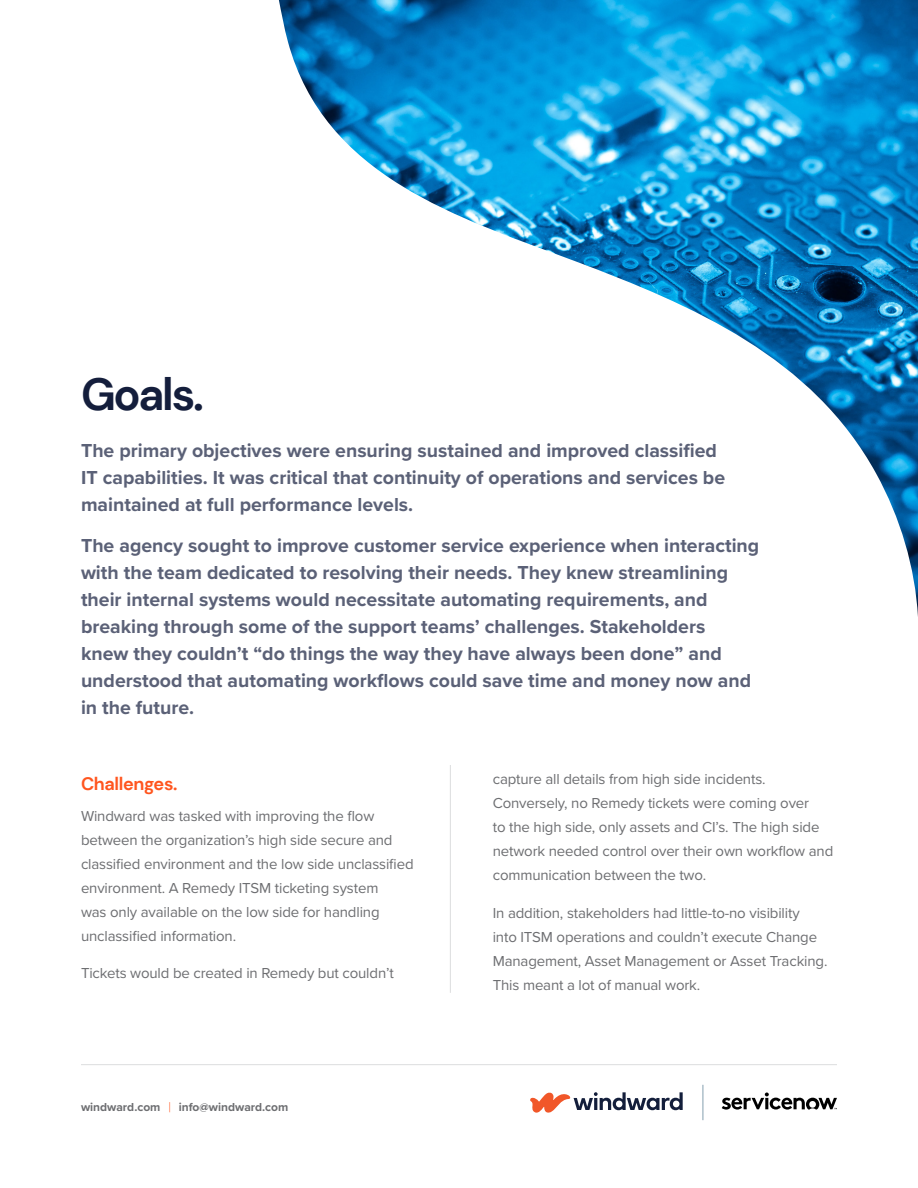
<style>
.page{position:relative;width:918px;height:1188px;background:#fff}
.page>*{position:absolute;margin:0;border:0;box-sizing:border-box;transform-origin:0 0}
.t1{font:700 45px "DM Sans";letter-spacing:-.05em;color:#141e3c}
.t2{font:700 19.5px/27px "Proxima Nova";color:#5b6177}
.t3{font:700 18px "DM Sans";letter-spacing:-.02em;color:#ff551e}
.t4{font:15px/24px "Proxima Nova";letter-spacing:-.01em;color:#6d6e71}
.t5{font:700 12px "Proxima Nova";color:#6d6e71}
.s1{font-weight:300;font-size:14.4px;color:#ff551e}
</style>
<div class="page">
<hr style="left:81px;top:1064px;width:756px;height:1px;background:#dcddde">
<svg style="left:530px;top:1092px;width:153px;height:21px"></svg>
<svg style="left:722px;top:1093px;width:115px;height:17px"></svg>
<hr style="left:702px;top:1085px;width:2px;height:35px;background:#5b7f95">
<hr style="left:450px;top:765px;width:1px;height:228px;background:#dcddde">
<img style="left:279px;top:0;width:639px;height:617px">
<h1 class="t1" style="left:81px;top:366px;width:124px">Goals.</h1>
<h2 class="t2" style="left:81px;top:437px;width:646px">The primary objectives were ensuring sustained and improved classified<br>IT capabilities. It was critical that continuity of operations and services be maintained at full performance levels.</h2>
<p class="t2" style="left:81px;top:531px;width:680px">The agency sought to improve customer service experience when interacting with the team dedicated to resolving their needs. They knew streamlining their internal systems would necessitate automating requirements, and breaking through some of the support teams’ challenges. Stakeholders<br>knew they couldn’t “do things the way they have always been done” and understood that automating workflows could save time and money now and in the future.</p>
<p class="t3" style="left:81px;top:773px;width:98px">Challenges.</p>
<p class="t4" style="left:81px;top:803px;width:334px">Windward was tasked with improving the flow between the organization’s high side secure and classified environment and the low side unclassified environment. A Remedy ITSM ticketing system<br>was only available on the low side for handling unclassified information.</p>
<p class="t4" style="left:81px;top:961px;width:314px">Tickets would be created in Remedy but couldn’t</p>
<p class="t5" style="left:81px;top:1098px;width:209px">windward.com <span class="s1">|</span> info@windward.com</p>
<p class="t4" style="left:493px;top:766px;width:342px">capture all details from high side incidents.<br>Conversely, no Remedy tickets were coming over<br>to the high side, only assets and CI’s. The high side network needed control over their own workflow and communication between the two.</p>
<p class="t4" style="left:493px;top:900px;width:336px">In addition, stakeholders had little-to-no visibility into ITSM operations and couldn’t execute Change Management, Asset Management or Asset Tracking.<br>This meant a lot of manual work.</p>
</div>
